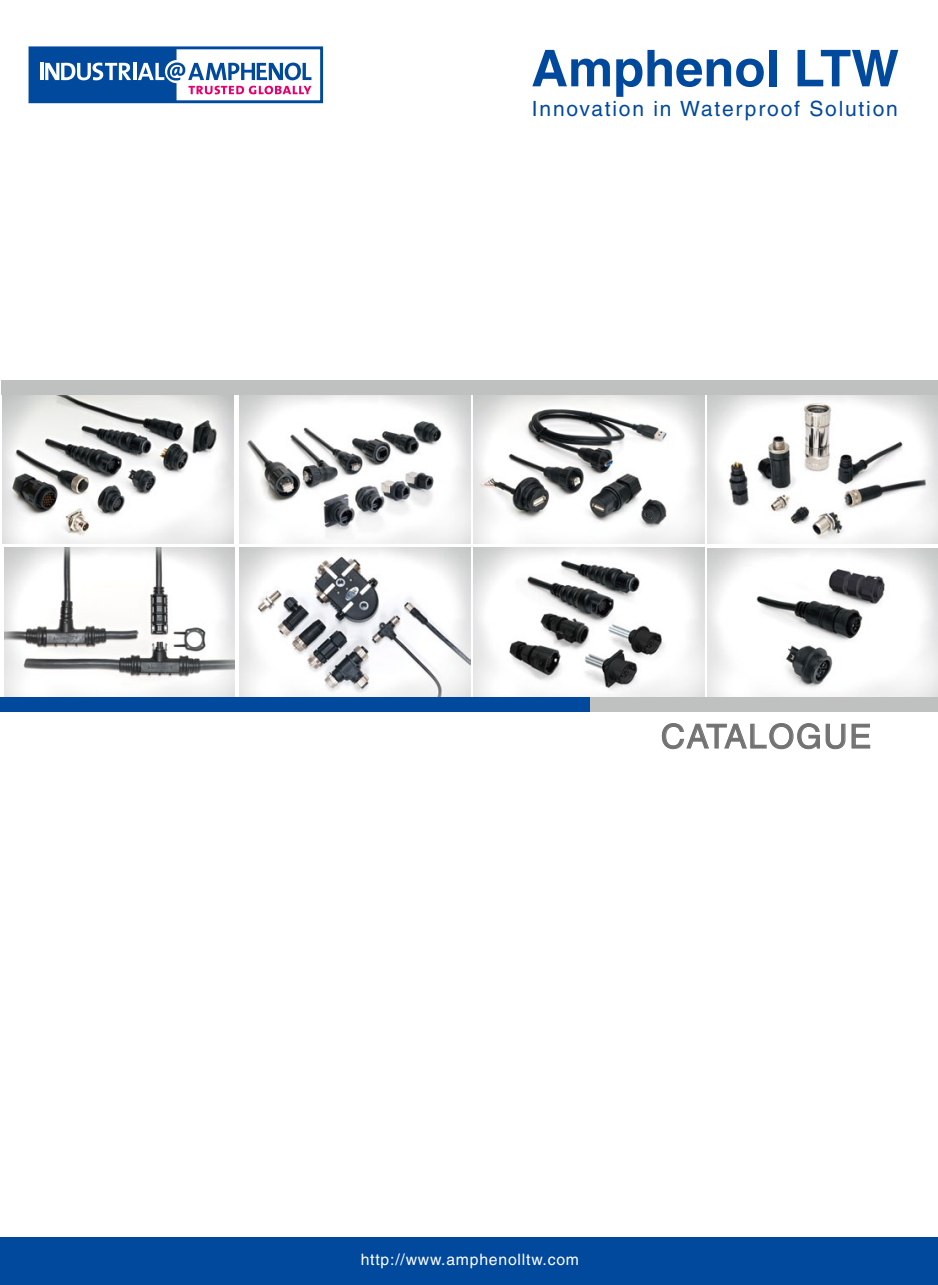
<style>
.page{position:relative;width:938px;height:1285px;background:#fff}
.page>*{position:absolute;margin:0;border:0;box-sizing:border-box;transform-origin:0 0}
.t1{font:700 50.75px "Helvetica";color:#00499d}
.t2{font:33.25px "Helvetica";letter-spacing:.05em;color:#727272}
.t3{font:21px "Helvetica";letter-spacing:.085em;color:#00499d}
.t4{font:15.75px "Helvetica";letter-spacing:.05em;color:#fff}
</style>
<div class="page">
<img style="left:3px;top:395px;width:230px;height:149px">
<img style="left:240px;top:395px;width:230px;height:149px">
<img style="left:474px;top:395px;width:230px;height:149px">
<img style="left:707px;top:395px;width:231px;height:149px">
<img style="left:4px;top:548px;width:231px;height:149px">
<img style="left:240px;top:548px;width:230px;height:148px">
<img style="left:707px;top:548px;width:231px;height:149px">
<img style="left:473px;top:548px;width:231px;height:148px">
<div style="left:2px;top:380px;width:936px;height:15px;background:#bfc0c0"></div>
<div style="left:29px;top:46px;width:294px;height:57px;border:3px solid #00499d"></div>
<svg style="left:30px;top:48px;width:281px;height:54px"></svg>
<div style="left:0;top:1237px;width:938px;height:48px;background:#00499d"></div>
<div style="left:590px;top:697px;width:348px;height:14px;background:#bfc0c0"></div>
<div style="left:0;top:697px;width:590px;height:14px;background:#00499d"></div>
<svg style="left:662px;top:723px;width:157px;height:26px"></svg>
<svg style="left:825px;top:724px;width:20px;height:25px"></svg>
<svg style="left:851px;top:724px;width:19px;height:24px"></svg>
<h1 class="t1" style="left:531px;top:37px;width:369px">Amphenol LTW</h1>
<p class="t3" style="left:532px;top:96px;width:367px">Innovation in Waterproof Solution</p>
<h2 class="t2" style="left:661px;top:717px;width:212px">CATALOGUE</h2>
<p class="t4" style="left:361px;top:1250px;width:220px">http://www.amphenolltw.com</p>
</div>
